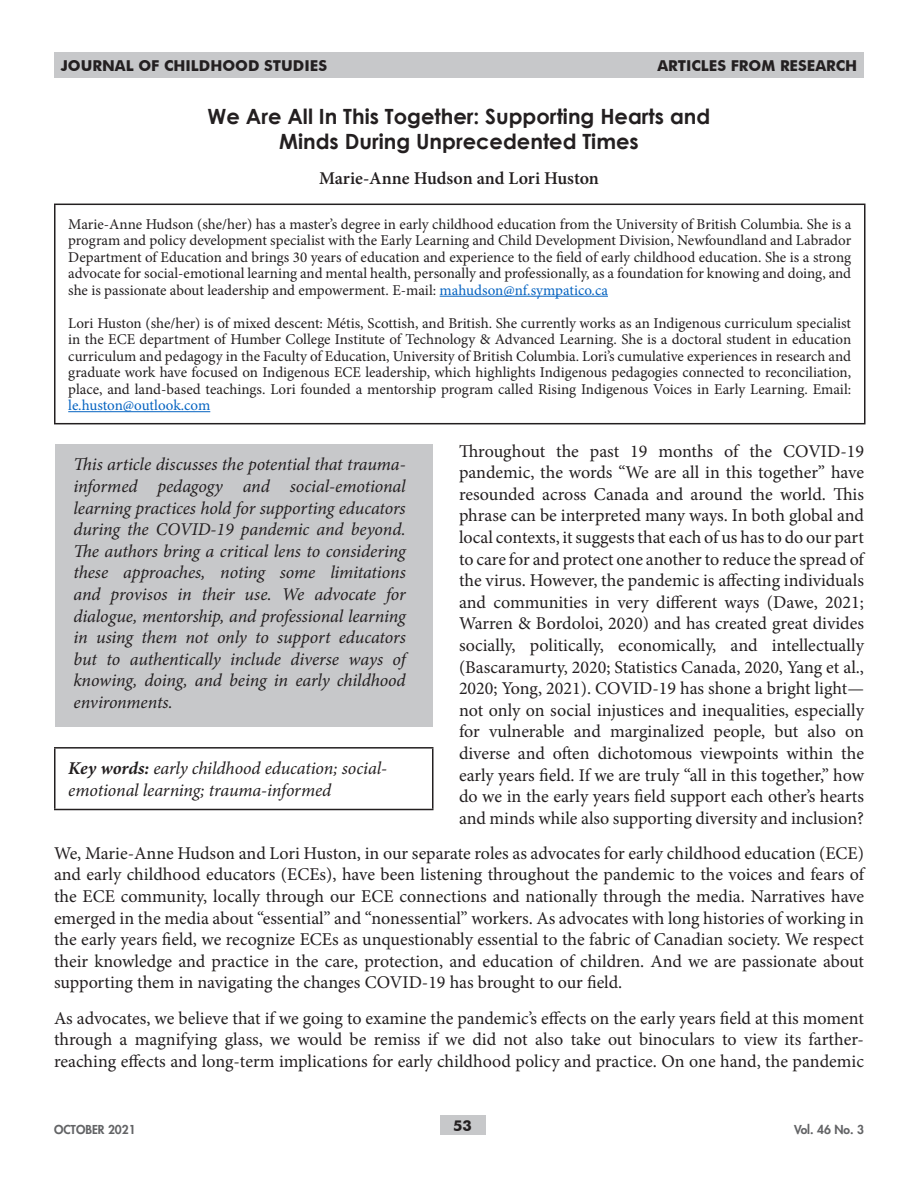
<style>
.page{position:relative;width:918px;height:1188px;background:#fff}
.page>*{position:absolute;margin:0;border:0;box-sizing:border-box;transform-origin:0 0}
.t1{font:700 21px/25.2px "Century Gothic";color:#231f20;text-align:center}
.t2{font:18px/21.6px "Minion Pro";color:#231f20;text-align:justify}
.t3{font:italic 18px/21.6px "Minion Pro";letter-spacing:-.01em;color:#231f20;text-align:justify}
.t4{font:600 18px "Minion Pro";color:#231f20}
.t5{font:15px/16.5px "Minion Pro";color:#231f20;text-align:justify}
.t6{font:700 15px "Futura BT";color:#231f20}
.t7{font:15px "Minion Pro";letter-spacing:-.005em;color:#0563c1}
.t8{font:800 12px "Futura Std";color:#636466}
.s1{color:#0563c1}
.s2{font-weight:700}
</style>
<div class="page">
<div style="left:440px;top:1116px;width:45px;height:19px;background:#c7c8ca"></div>
<div style="left:54px;top:52px;width:810px;height:26px;background:#c7c8ca"></div>
<hr style="left:54px;top:204px;width:812px;height:1px;background:#231f20">
<hr style="left:54px;top:205px;width:2px;height:218px;background:#231f20">
<hr style="left:864px;top:205px;width:2px;height:218px;background:#231f20">
<hr style="left:54px;top:423px;width:812px;height:1px;background:#231f20">
<hr style="left:440px;top:296px;width:168px;height:1px;background:#0563c1">
<hr style="left:68px;top:411px;width:142px;height:1px;background:#0563c1">
<div style="left:55px;top:444px;width:378px;height:282px;background:#c7c8ca"></div>
<hr style="left:54px;top:747px;width:380px;height:2px;background:#231f20">
<hr style="left:54px;top:749px;width:2px;height:60px;background:#231f20">
<hr style="left:432px;top:749px;width:2px;height:60px;background:#231f20">
<hr style="left:54px;top:809px;width:380px;height:1px;background:#231f20">
<p class="t6" style="left:61px;top:57px;width:268px">JOURNAL OF CHILDHOOD STUDIES</p>
<p class="t6" style="left:657px;top:57px;width:201px">ARTICLES FROM RESEARCH</p>
<p class="t1" style="left:208px;top:103px;width:504px">We Are All In This Together: Supporting Hearts and<br>Minds During Unprecedented Times</p>
<p class="t4" style="left:319px;top:166px;width:281px">Marie-Anne Hudson and Lori Huston</p>
<p class="t5" style="left:68px;top:216px;width:785px">Marie-Anne Hudson (she/her) has a master’s degree in early childhood education from the University of British Columbia. She is a program and policy development specialist with the Early Learning and Child Development Division, Newfoundland and Labrador Department of Education and brings 30 years of education and experience to the field of early childhood education. She is a strong advocate for social-emotional learning and mental health, personally and professionally, as a foundation for knowing and doing, and she is passionate about leadership and empowerment. E-mail: <span class="s1">mahudson@nf.sympatico.ca</span></p>
<p class="t5" style="left:68px;top:315px;width:785px">Lori Huston (she/her) is of mixed descent: Métis, Scottish, and British. She currently works as an Indigenous curriculum specialist in the ECE department of Humber College Institute of Technology &amp; Advanced Learning. She is a doctoral student in education curriculum and pedagogy in the Faculty of Education, University of British Columbia. Lori’s cumulative experiences in research and graduate work have focused on Indigenous ECE leadership, which highlights Indigenous pedagogies connected to reconciliation, place, and land-based teachings. Lori founded a mentorship program called Rising Indigenous Voices in Early Learning. Email:</p>
<p class="t7" style="left:68px;top:395px;width:144px">le.huston@outlook.com</p>
<p class="t2" style="left:459px;top:440px;width:407px">Throughout the past 19 months of the COVID-19 pandemic, the words “We are all in this together” have resounded across Canada and around the world. This phrase can be interpreted many ways. In both global and local contexts, it suggests that each of us has to do our part to care for and protect one another to reduce the spread of the virus. However, the pandemic is affecting individuals and communities in very different ways (Dawe, 2021; Warren &amp; Bordoloi, 2020) and has created great divides socially, politically, economically, and intellectually (Bascaramurty, 2020; Statistics Canada, 2020, Yang et al., 2020; Yong, 2021). COVID-19 has shone a bright light— not only on social injustices and inequalities, especially for vulnerable and marginalized people, but also on diverse and often dichotomous viewpoints within the early years field. If we are truly “all in this together,” how do we in the early years field support each other’s hearts and minds while also supporting diversity and inclusion?</p>
<p class="t2" style="left:54px;top:842px;width:812px">We, Marie-Anne Hudson and Lori Huston, in our separate roles as advocates for early childhood education (ECE) and early childhood educators (ECEs), have been listening throughout the pandemic to the voices and fears of the ECE community, locally through our ECE connections and nationally through the media. Narratives have emerged in the media about “essential” and “nonessential” workers. As advocates with long histories of working in the early years field, we recognize ECEs as unquestionably essential to the fabric of Canadian society. We respect their knowledge and practice in the care, protection, and education of children. And we are passionate about supporting them in navigating the changes COVID-19 has brought to our field.</p>
<p class="t2" style="left:54px;top:1007px;width:812px">As advocates, we believe that if we going to examine the pandemic’s effects on the early years field at this moment through a magnifying glass, we would be remiss if we did not also take out binoculars to view its farther&shy;reaching effects and long-term implications for early childhood policy and practice. On one hand, the pandemic</p>
<p class="t3" style="left:74px;top:454px;width:334px">This article discusses the potential that trauma&shy;informed pedagogy and social-emotional learning practices hold for supporting educators during the COVID-19 pandemic and beyond.<br>The authors bring a critical lens to considering these approaches, noting some limitations and provisos in their use. We advocate for dialogue, mentorship, and professional learning in using them not only to support educators but to authentically include diverse ways of knowing, doing, and being in early childhood environments.</p>
<p class="t3" style="left:68px;top:758px;width:320px"><span class="s2">Key words:</span> early childhood education; social&shy;emotional learning; trauma-informed</p>
<p class="t8" style="left:54px;top:1122px;width:83px">OCTOBER 2021</p>
<p class="t6" style="left:453px;top:1117px;width:20px">53</p>
<p class="t8" style="left:794px;top:1122px;width:71px">Vol. 46 No. 3</p>
</div>
